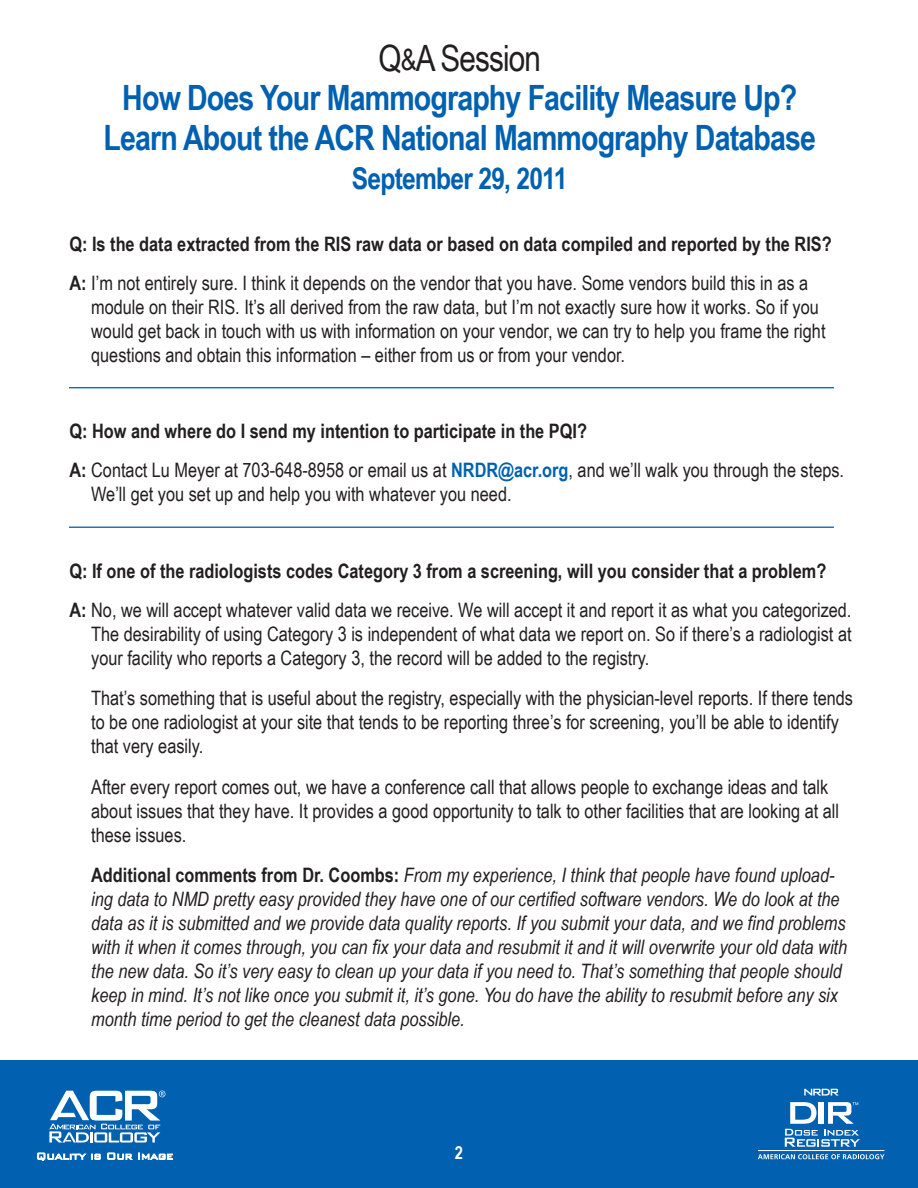
<style>
.page{position:relative;width:918px;height:1188px;background:#fff}
.page>*{position:absolute;margin:0;border:0;box-sizing:border-box;transform-origin:0 0}
.t1{font:36.3px "Arial Narrow";letter-spacing:-.025em;color:#231f20}
.t2{font:700 34.8px/39px "Arial Narrow";letter-spacing:-.025em;color:#0161b0;text-align:center}
.t3{font:700 30px "Arial Narrow";letter-spacing:-.025em;color:#0161b0}
.t4{font:19.95px/24px "Arial Narrow";color:#231f20}
.t5{font:italic 19.95px/24px "Arial Narrow";color:#231f20}
.t6{font:700 18px "Arial Narrow";color:#fff}
.s1{font-size:29.25px}
.s2{font-weight:700}
.s3{font-weight:700;color:#0161b0}
.s4{font-weight:700;font-style:normal}
</style>
<div class="page">
<div style="left:0;top:1060px;width:918px;height:128px;background:#0161b0"></div>
<hr style="left:758px;top:1150px;width:126px;height:1px;background:#fff">
<svg style="left:785px;top:1102px;width:75px;height:45px"></svg>
<svg style="left:758px;top:1154px;width:127px;height:5px"></svg>
<svg style="left:804px;top:1089px;width:35px;height:7px"></svg>
<svg style="left:49px;top:1091px;width:116px;height:52px"></svg>
<svg style="left:38px;top:1153px;width:63px;height:8px"></svg>
<svg style="left:107px;top:1153px;width:25px;height:7px"></svg>
<svg style="left:138px;top:1153px;width:35px;height:7px"></svg>
<hr style="left:69px;top:387px;width:765px;height:1px;background:#0161b0">
<hr style="left:69px;top:527px;width:765px;height:1px;background:#0161b0">
<h1 class="t1" style="left:378px;top:38px;width:164px">Q<span class="s1">&amp;</span>A Session</h1>
<h2 class="t2" style="left:104px;top:78px;width:714px">How Does Your Mammography Facility Measure Up?<br>Learn About the ACR National Mammography Database</h2>
<h3 class="t3" style="left:352px;top:161px;width:217px">September 29, 2011</h3>
<p class="t4" style="left:69px;top:224px;width:764px;line-height:39px"><span class="s2">Q: Is the data extracted from the RIS raw data or based on data compiled and reported by the RIS?<br>A:</span> I’m not entirely sure. I think it depends on the vendor that you have. Some vendors build this in as a</p>
<p class="t4" style="left:91px;top:294px;width:736px">module on their RIS. It’s all derived from the raw data, but I’m not exactly sure how it works. So if you would get back in touch with us with information on your vendor, we can try to help you frame the right questions and obtain this information – either from us or from your vendor.</p>
<p class="t4" style="left:69px;top:411px;width:776px;line-height:39px"><span class="s2">Q: How and where do I send my intention to participate in the PQI?<br>A:</span> Contact Lu Meyer at 703-648-8958 or email us at <span class="s3">NRDR@acr.org</span>, and we’ll walk you through the steps.</p>
<p class="t4" style="left:91px;top:482px;width:422px">We’ll get you set up and help you with whatever you need.</p>
<p class="t4" style="left:69px;top:551px;width:784px;line-height:39px"><span class="s2">Q: If one of the radiologists codes Category 3 from a screening, will you consider that a problem?<br>A:</span> No, we will accept whatever valid data we receive. We will accept it and report it as what you categorized.</p>
<p class="t4" style="left:91px;top:622px;width:762px">The desirability of using Category 3 is independent of what data we report on. So if there’s a radiologist at your facility who reports a Category 3, the record will be added to the registry.</p>
<p class="t4" style="left:91px;top:686px;width:763px">That’s something that is useful about the registry, especially with the physician-level reports. If there tends to be one radiologist at your site that tends to be reporting three’s for screening, you’ll be able to identify that very easily.</p>
<p class="t4" style="left:91px;top:775px;width:750px">After every report comes out, we have a conference call that allows people to exchange ideas and talk about issues that they have. It provides a good opportunity to talk to other facilities that are looking at all these issues.</p>
<p class="t5" style="left:91px;top:863px;width:758px"><span class="s4">Additional comments from Dr. Coombs:</span> From my experience, I think that people have found upload&shy;ing data to NMD pretty easy provided they have one of our certified software vendors. We do look at the data as it is submitted and we provide data quality reports. If you submit your data, and we find problems with it when it comes through, you can fix your data and resubmit it and it will overwrite your old data with the new data. So it’s very easy to clean up your data if you need to. That’s something that people should keep in mind. It’s not like once you submit it, it’s gone. You do have the ability to resubmit before any six month time period to get the cleanest data possible.</p>
<p class="t6" style="left:455px;top:1142px;width:10px">2</p>
</div>
